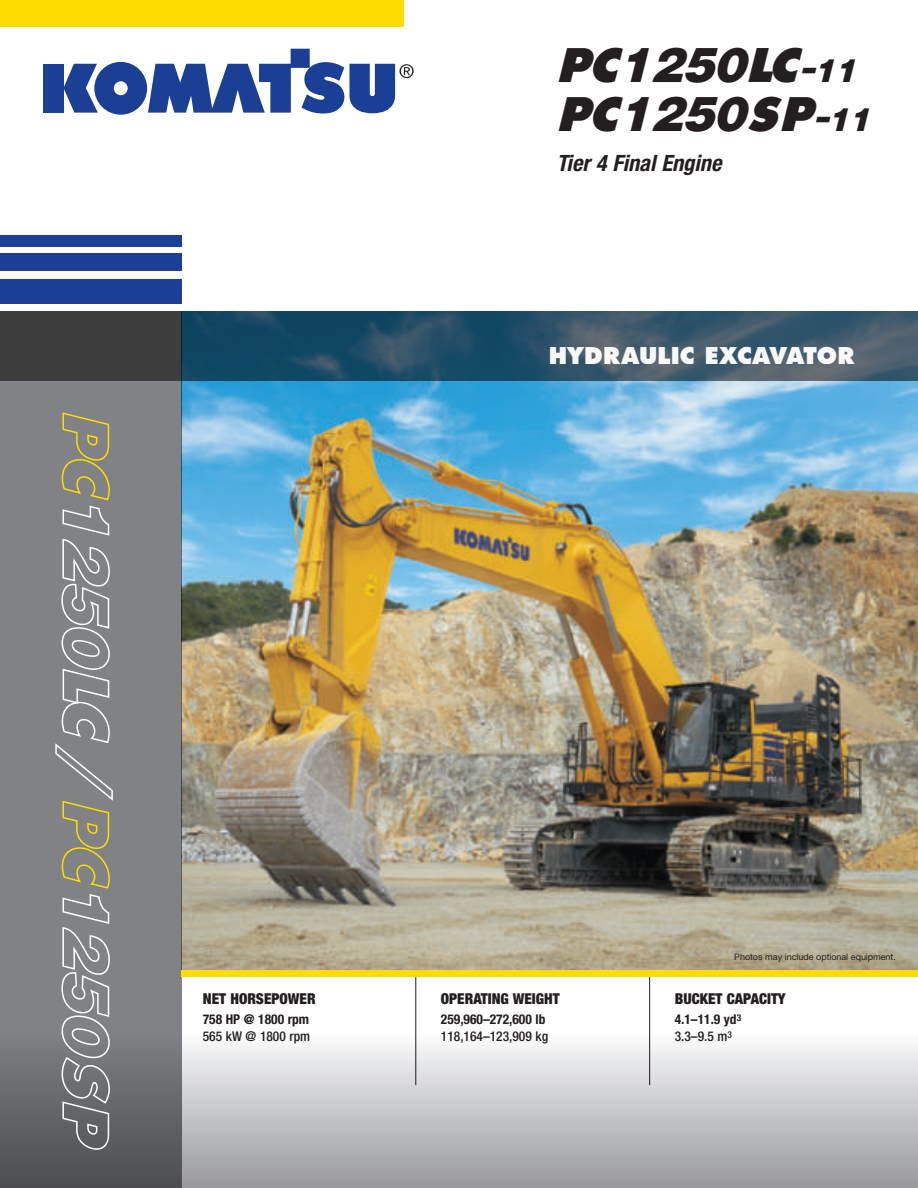
<style>
.page{position:relative;width:918px;height:1188px;background:#fff}
.page>*{position:absolute;margin:0;border:0;box-sizing:border-box;transform-origin:0 0}
.t1{font:italic 45px/49.5px "Komatsu VI";letter-spacing:-.015em;color:#231f20}
.t2{font:22.5px "Komatsu VI";letter-spacing:.005em;color:#fff}
.t3{font:italic 700 condensed 22.5px "Helvetica Neue LT Pro";letter-spacing:-.005em;color:#231f20}
.t4{font:900 condensed 15px "Helvetica Neue";color:#231f20}
.t5{font:700 condensed 13.5px/16.5px "Helvetica Neue";color:#231f20}
.t6{font:500 condensed 13.5px "Helvetica Neue";color:#231f20}
.t7{font:9px "Helvetica Neue LT Pro";letter-spacing:-.005em;color:#231f20}
.s1{font-size:30px}
.s2{font-weight:500}
</style>
<div class="page">
<img style="left:182px;top:380px;width:736px;height:590px">
<hr style="left:415px;top:970px;width:1px;height:115px;background:#231f20">
<hr style="left:649px;top:970px;width:1px;height:115px;background:#231f20">
<div style="left:43px;top:64px;width:20px;height:49px;background:#1b3f94"></div>
<svg style="left:63px;top:49px;width:351px;height:66px"></svg>
<div style="left:0;top:0;width:404px;height:26px;background:#ffdc01"></div>
<div style="left:0;top:279px;width:182px;height:24px;background:#1b3f94"></div>
<div style="left:0;top:235px;width:182px;height:12px;background:#1b3f94"></div>
<div style="left:0;top:253px;width:182px;height:18px;background:#1b3f94"></div>
<div style="left:0;top:311px;width:182px;height:877px;background:#808285"></div>
<div style="left:182px;top:970px;width:736px;height:7px;background:#ffdc01"></div>
<svg style="left:0;top:1034px;width:918px;height:154px;background:#b8b9bb"></svg>
<svg style="left:0;top:311px;width:918px;height:69px;background:#314e60"></svg>
<svg style="left:55px;top:412px;width:59px;height:740px"></svg>
<h1 class="t1" style="left:559px;top:39px;width:316px">PC1250LC<span class="s1">-11<br></span>PC1250SP<span class="s1">-11</span></h1>
<h2 class="t3" style="left:557px;top:150px;width:166px">Tier 4 Final Engine</h2>
<h2 class="t2" style="left:548px;top:341px;width:308px">HYDRAULIC EXCAVATOR</h2>
<p class="t4" style="left:203px;top:990px;width:114px">NET HORSEPOWER</p>
<p class="t5" style="left:203px;top:1011px;width:108px">758 HP @ 1800 rpm</p>
<p class="t6" style="left:203px;top:1028px;width:109px">565 kW @ 1800 rpm</p>
<p class="t4" style="left:441px;top:990px;width:120px">OPERATING WEIGHT</p>
<p class="t5" style="left:441px;top:1011px;width:106px">259,960–272,600 lb</p>
<p class="t6" style="left:441px;top:1028px;width:109px">118,164–123,909 kg</p>
<p class="t7" style="left:734px;top:951px;width:163px">Photos may include optional equipment.</p>
<p class="t4" style="left:675px;top:990px;width:112px">BUCKET CAPACITY</p>
<p class="t5" style="left:675px;top:1011px;width:68px">4.1–11.9 yd<sup>3<br></sup><span class="s2">3.3–9.5 m</span><sup>3</sup></p>
</div>
